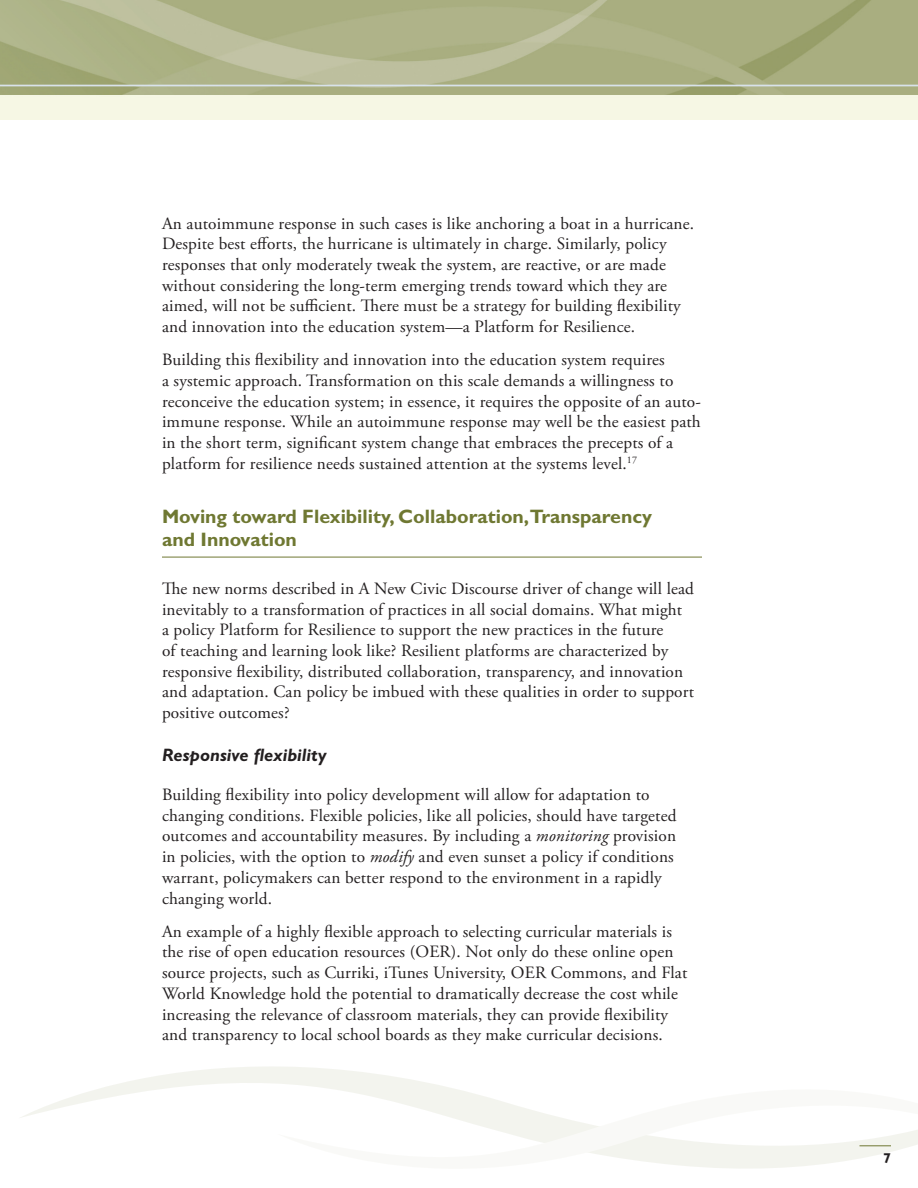
<style>
.page{position:relative;width:918px;height:1188px;background:#fff}
.page>*{position:absolute;margin:0;border:0;box-sizing:border-box;transform-origin:0 0}
.t1{font:700 19.5px/23.4px "Gill Sans";color:#6f7832}
.t2{font:italic 700 18px "Gill Sans";color:#231f20}
.t3{font:17.25px/20.7px "Adobe Garamond Pro";letter-spacing:.01em;color:#231f20}
.t4{font:700 14.25px "Gill Sans";color:#231f20}
.s1{font-style:italic}
</style>
<div class="page">
<img style="left:0;top:0;width:918px;height:119px">
<svg style="left:22px;top:1067px;width:325px;height:50px"></svg>
<svg style="left:277px;top:1071px;width:641px;height:98px"></svg>
<hr style="left:162px;top:557px;width:540px;height:1px;background:#6f7832">
<p class="t3" style="left:162px;top:213px;width:534px">An autoimmune response in such cases is like anchoring a boat in a hurricane.<br>Despite best efforts, the hurricane is ultimately in charge. Similarly, policy responses that only moderately tweak the system, are reactive, or are made without considering the long-term emerging trends toward which they are aimed, will not be sufficient. There must be a strategy for building flexibility and innovation into the education system—a Platform for Resilience.</p>
<p class="t3" style="left:162px;top:350px;width:540px">Building this flexibility and innovation into the education system requires<br>a systemic approach. Transformation on this scale demands a willingness to reconceive the education system; in essence, it requires the opposite of an auto&shy;immune response. While an autoimmune response may well be the easiest path in the short term, significant system change that embraces the precepts of a platform for resilience needs sustained attention at the systems level.<sup>17</sup></p>
<p class="t1" style="left:162px;top:504px;width:492px">Moving toward Flexibility, Collaboration,Transparency and Innovation</p>
<p class="t3" style="left:162px;top:579px;width:534px">The new norms described in A New Civic Discourse driver of change will lead inevitably to a transformation of practices in all social domains. What might<br>a policy Platform for Resilience to support the new practices in the future<br>of teaching and learning look like? Resilient platforms are characterized by responsive flexibility, distributed collaboration, transparency, and innovation and adaptation. Can policy be imbued with these qualities in order to support positive outcomes?</p>
<p class="t2" style="left:162px;top:745px;width:166px">Responsive flexibility</p>
<p class="t3" style="left:162px;top:785px;width:516px">Building flexibility into policy development will allow for adaptation to changing conditions. Flexible policies, like all policies, should have targeted outcomes and accountability measures. By including a <span class="s1">monitoring</span> provision in policies, with the option to <span class="s1">modify</span> and even sunset a policy if conditions warrant, policymakers can better respond to the environment in a rapidly changing world.</p>
<p class="t3" style="left:162px;top:922px;width:527px">An example of a highly flexible approach to selecting curricular materials is the rise of open education resources (OER). Not only do these online open source projects, such as Curriki, iTunes University, OER Commons, and Flat World Knowledge hold the potential to dramatically decrease the cost while increasing the relevance of classroom materials, they can provide flexibility and transparency to local school boards as they make curricular decisions.</p>
<p class="t4" style="left:883px;top:1149px;width:9px">7</p>
</div>
